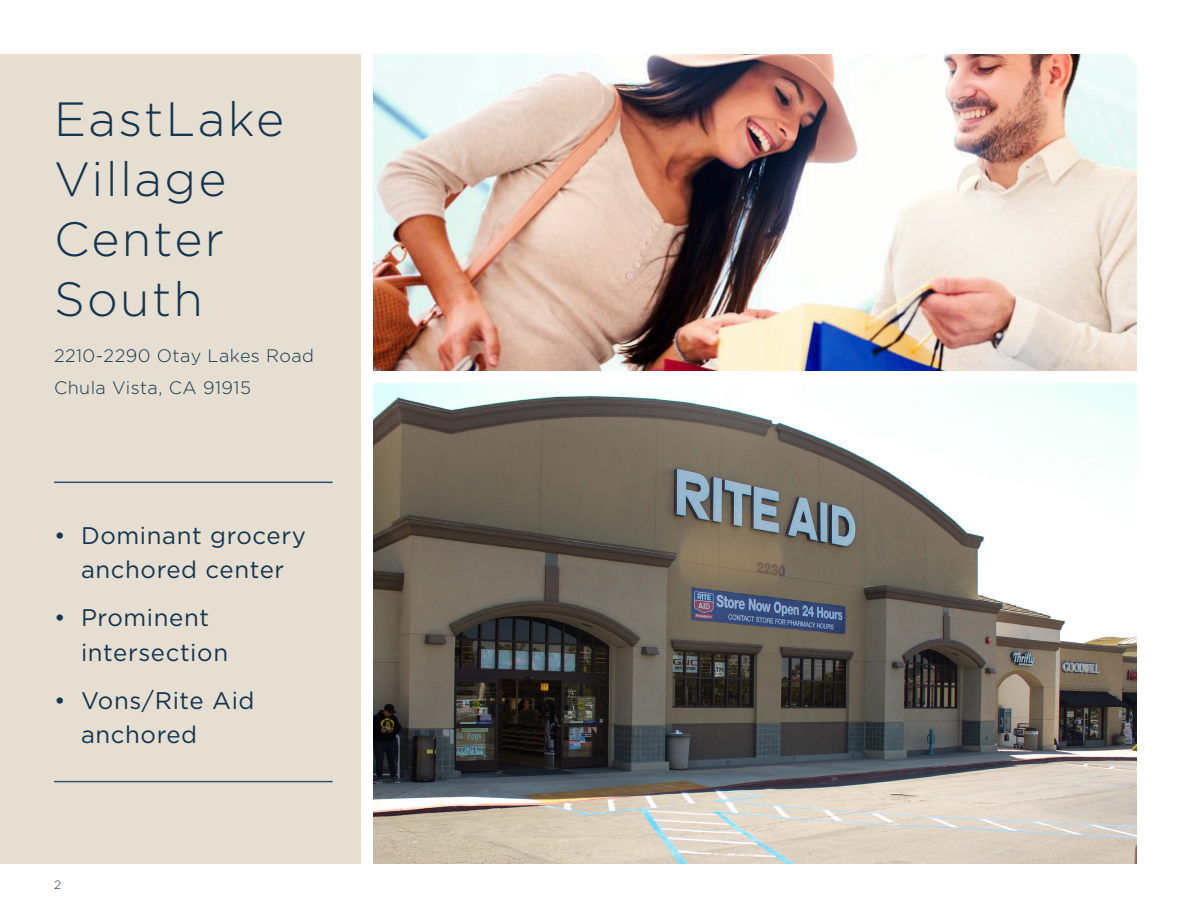
<style>
.page{position:relative;width:1188px;height:918px;background:#fff}
.page>*{position:absolute;margin:0;border:0;box-sizing:border-box;transform-origin:0 0}
.t1{font:300 48px/60px "Gotham";letter-spacing:.05em;color:#143551}
.t2{font:24px/34.5px "Gotham";letter-spacing:.025em;color:#143551}
.t3{font:300 18px "Gotham";letter-spacing:.025em;color:#143551}
.t4{font:300 12px "Gotham";color:#143551}
</style>
<div class="page">
<img style="left:373px;top:54px;width:764px;height:317px">
<img style="left:373px;top:383px;width:764px;height:481px">
<div style="left:0;top:54px;width:361px;height:810px;background:#e6dfd1"></div>
<hr style="left:54px;top:482px;width:279px;height:1px;background:#265275">
<hr style="left:54px;top:781px;width:279px;height:1px;background:#265275">
<p class="t1" style="left:54px;top:88px;width:232px">EastLake<br>Village<br>Center<br>South</p>
<p class="t3" style="left:54px;top:346px;width:262px">2210-2290 Otay Lakes Road</p>
<p class="t3" style="left:54px;top:377px;width:198px">Chula Vista, CA 91915</p>
<p class="t2" style="left:54px;top:518px;width:253px;text-align:center">• Dominant grocery anchored center</p>
<p class="t2" style="left:81px;top:600px;width:149px;text-indent:-27px">• Prominent intersection</p>
<p class="t2" style="left:81px;top:683px;width:175px;text-indent:-27px">• Vons/Rite Aid anchored</p>
<p class="t4" style="left:54px;top:878px;width:9px">2</p>
</div>
